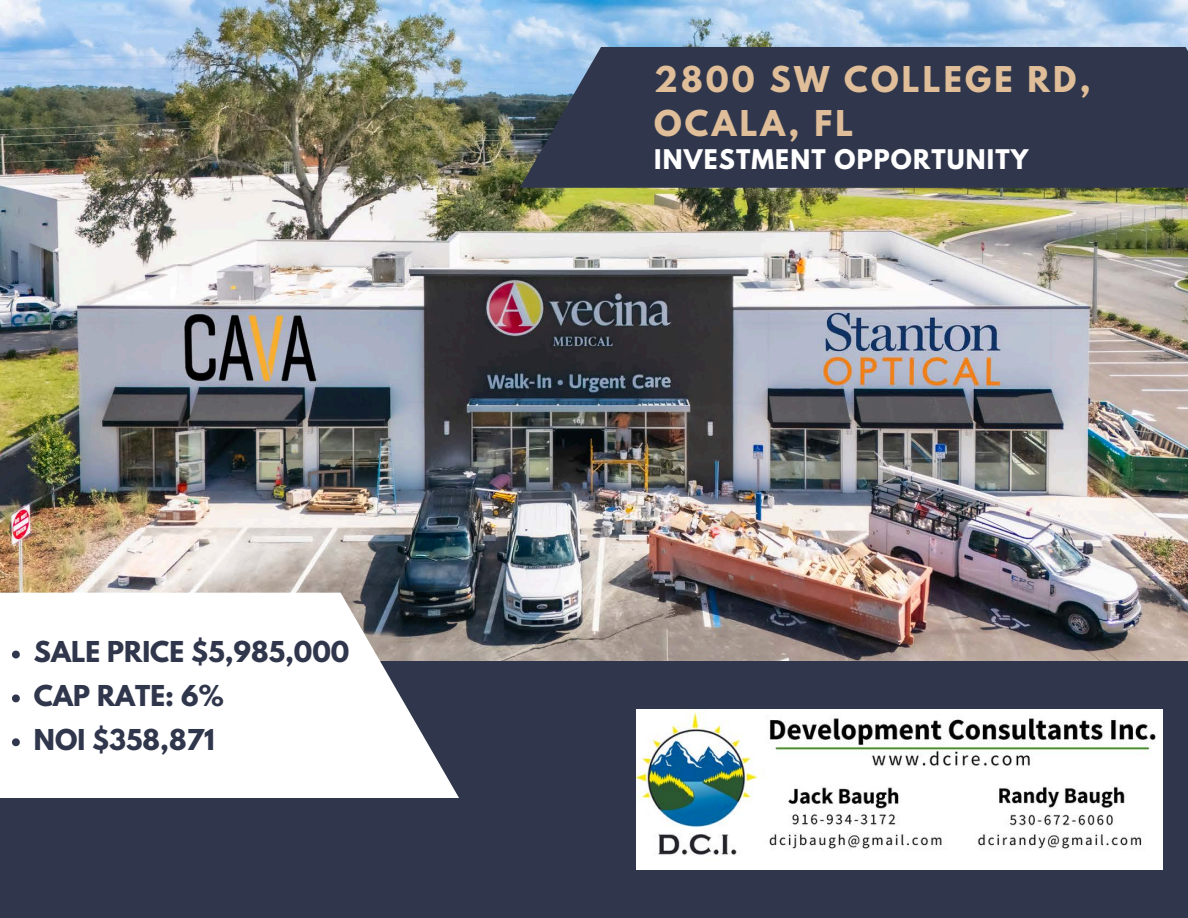
<style>
.page{position:relative;width:1188px;height:918px;background:#fff}
.page>*{position:absolute;margin:0;border:0;box-sizing:border-box;transform-origin:0 0}
.t1{font:700 31.5px/43.8px "League Spartan";letter-spacing:.1em;color:#dfbe99}
.t2{font:700 25.5px "League Spartan";color:#30364b}
.t3{font:700 24px "League Spartan";letter-spacing:.05em;color:#fff}
</style>
<div class="page">
<img style="left:0;top:0;width:1188px;height:661px">
<div style="left:0;top:661px;width:1188px;height:257px;background:#30364b"></div>
<svg style="left:520px;top:47px;width:81px;height:141px;background:#526479"></svg>
<div style="left:601px;top:47px;width:587px;height:141px;background:#30364b"></div>
<svg style="left:0;top:593px;width:459px;height:205px;fill:#fff"></svg>
<img style="left:637px;top:710px;width:525px;height:160px">
<svg style="left:12px;top:651px;width:8px;height:7px"></svg>
<svg style="left:12px;top:694px;width:8px;height:8px"></svg>
<svg style="left:12px;top:738px;width:8px;height:8px"></svg>
<p class="t2" style="left:34px;top:639px;width:317px">SALE PRICE $5,985,000</p>
<p class="t2" style="left:34px;top:683px;width:191px">CAP RATE: 6%</p>
<p class="t2" style="left:34px;top:727px;width:182px">NOI $358,871</p>
<h2 class="t1" style="left:654px;top:62px;width:438px">2800 SW COLLEGE RD,<br>OCALA, FL</h2>
<p class="t3" style="left:654px;top:148px;width:376px">INVESTMENT OPPORTUNITY</p>
</div>
